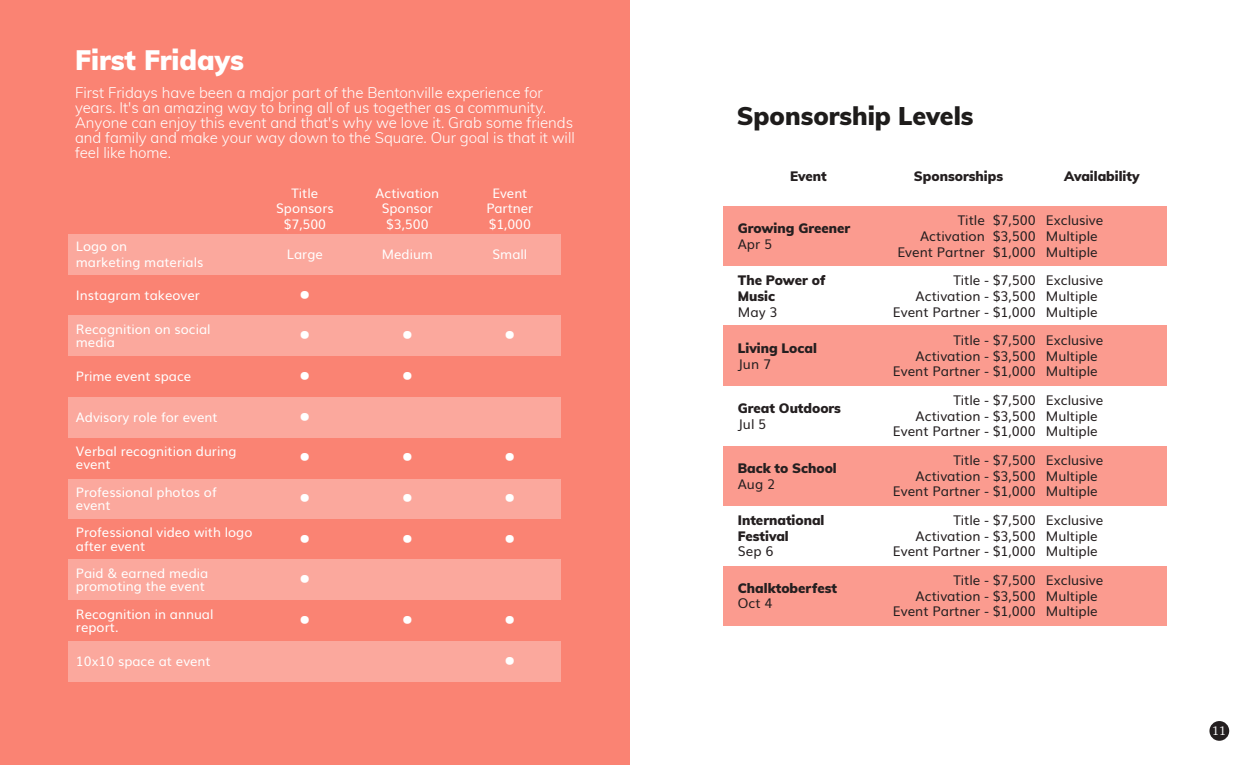
<style>
.page{position:relative;width:1260px;height:765px;background:#fff}
.page>*{position:absolute;margin:0;border:0;box-sizing:border-box;transform-origin:0 0}
.t1{font:700 50px "PT Mono";color:#fff}
.t2{font:900 27.5px "Muli";color:#fff}
.t3{font:900 25px "Muli";color:#1e1c1b}
.t4{font:300 15px/15px "Muli";color:#fff}
.t5{font:13.38px/15.6px "Muli";color:#241f20;text-align:right}
.t6{font:900 13.38px/15.6px "Muli";color:#241f20}
.t7{font:13.12px/15.2px "Muli";color:#fff}
.t8{font:12.5px "Charter";color:#fff}
</style>
<div class="page">
<div style="left:1209px;top:721px;width:20px;height:20px;background:#241f20;border-radius:50%"></div>
<div style="left:0;top:0;width:630px;height:765px;background:#fa8373"></div>
<div style="left:723px;top:206px;width:444px;height:60px;background:#fb9b8f"></div>
<div style="left:723px;top:326px;width:444px;height:60px;background:#fb9b8f"></div>
<div style="left:723px;top:446px;width:444px;height:60px;background:#fb9b8f"></div>
<div style="left:723px;top:566px;width:444px;height:59px;background:#fb9b8f"></div>
<div style="left:69px;top:234px;width:492px;height:41px;background:#fba89d"></div>
<div style="left:69px;top:316px;width:492px;height:40px;background:#fba89d"></div>
<div style="left:69px;top:397px;width:492px;height:40px;background:#fba89d"></div>
<div style="left:69px;top:479px;width:492px;height:39px;background:#fba89d"></div>
<div style="left:69px;top:559px;width:492px;height:41px;background:#fba89d"></div>
<div style="left:69px;top:641px;width:492px;height:41px;background:#fba89d"></div>
<h2 class="t2" style="left:75px;top:43px;width:171px">First Fridays</h2>
<p class="t4" style="left:75px;top:85px;width:501px">First Fridays have been a major part of the Bentonville experience for years. It's an amazing way to bring all of us together as a community.<br>Anyone can enjoy this event and that's why we love it. Grab some friends and family and make your way down to the Square. Our goal is that it will feel like home.</p>
<p class="t7" style="left:276px;top:185px;width:59px;text-align:center">Title<br>Sponsors $7,500</p>
<p class="t7" style="left:376px;top:185px;width:65px;text-align:center">Activation<br>Sponsor $3,500</p>
<p class="t7" style="left:486px;top:185px;width:49px;text-align:center">Event<br>Partner $1,000</p>
<p class="t7" style="left:76px;top:238px;width:129px">Logo on<br>marketing materials</p>
<p class="t7" style="left:287px;top:246px;width:37px">Large</p>
<p class="t7" style="left:382px;top:246px;width:53px">Medium</p>
<p class="t7" style="left:493px;top:246px;width:36px">Small</p>
<p class="t7" style="left:76px;top:286px;width:126px">Instagram takeover</p>
<h1 class="t1" style="left:290px;top:259px;width:31px">.</h1>
<p class="t7" style="left:76px;top:322px;width:136px;line-height:13.1px">Recognition on social media</p>
<h1 class="t1" style="left:290px;top:300px;width:31px">.</h1>
<h1 class="t1" style="left:392px;top:300px;width:31px">.</h1>
<h1 class="t1" style="left:495px;top:300px;width:31px">.</h1>
<p class="t7" style="left:76px;top:368px;width:117px">Prime event space</p>
<h1 class="t1" style="left:290px;top:340px;width:31px">.</h1>
<h1 class="t1" style="left:392px;top:340px;width:31px">.</h1>
<p class="t7" style="left:76px;top:409px;width:143px">Advisory role for event</p>
<h1 class="t1" style="left:290px;top:381px;width:31px">.</h1>
<p class="t7" style="left:76px;top:444px;width:162px;line-height:13.1px">Verbal recognition during event</p>
<h1 class="t1" style="left:290px;top:422px;width:31px">.</h1>
<h1 class="t1" style="left:392px;top:422px;width:31px">.</h1>
<h1 class="t1" style="left:495px;top:422px;width:31px">.</h1>
<p class="t7" style="left:76px;top:484px;width:142px;line-height:13.1px">Professional photos of event</p>
<h1 class="t1" style="left:290px;top:463px;width:31px">.</h1>
<h1 class="t1" style="left:392px;top:463px;width:31px">.</h1>
<h1 class="t1" style="left:495px;top:463px;width:31px">.</h1>
<p class="t7" style="left:76px;top:525px;width:178px;line-height:13.1px">Professional video with logo after event</p>
<h1 class="t1" style="left:290px;top:503px;width:31px">.</h1>
<h1 class="t1" style="left:392px;top:503px;width:31px">.</h1>
<h1 class="t1" style="left:495px;top:503px;width:31px">.</h1>
<p class="t7" style="left:76px;top:566px;width:134px;line-height:13.1px">Paid &amp; earned media promoting the event</p>
<h1 class="t1" style="left:290px;top:544px;width:31px">.</h1>
<p class="t7" style="left:76px;top:606px;width:139px;line-height:13.1px">Recognition in annual report.</p>
<h1 class="t1" style="left:290px;top:585px;width:31px">.</h1>
<h1 class="t1" style="left:392px;top:585px;width:31px">.</h1>
<h1 class="t1" style="left:495px;top:585px;width:31px">.</h1>
<p class="t7" style="left:76px;top:653px;width:136px">10x10 space at event</p>
<h1 class="t1" style="left:495px;top:625px;width:31px">.</h1>
<h3 class="t3" style="left:737px;top:100px;width:238px">Sponsorship Levels</h3>
<p class="t6" style="left:790px;top:168px;width:38px">Event</p>
<p class="t6" style="left:914px;top:168px;width:91px">Sponsorships</p>
<p class="t6" style="left:1064px;top:168px;width:77px">Availability</p>
<p class="t6" style="left:738px;top:220px;width:114px">Growing Greener</p>
<p class="t5" style="left:738px;top:235px;width:36px">Apr 5</p>
<p class="t5" style="left:897px;top:212px;width:140px">Title $7,500<br>Activation $3,500<br>Event Partner $1,000</p>
<p class="t5" style="left:1046px;top:212px;width:59px;text-align:left">Exclusive<br>Multiple<br>Multiple</p>
<p class="t6" style="left:738px;top:273px;width:89px">The Power of<br>Music</p>
<p class="t5" style="left:738px;top:303px;width:41px">May 3</p>
<p class="t6" style="left:738px;top:340px;width:81px">Living Local</p>
<p class="t5" style="left:738px;top:355px;width:35px">Jun 7</p>
<p class="t6" style="left:738px;top:400px;width:105px">Great Outdoors</p>
<p class="t5" style="left:738px;top:415px;width:30px">Jul 5</p>
<p class="t6" style="left:738px;top:460px;width:101px">Back to School</p>
<p class="t5" style="left:738px;top:475px;width:39px">Aug 2</p>
<p class="t6" style="left:738px;top:512px;width:88px">International<br>Festival</p>
<p class="t5" style="left:738px;top:543px;width:37px">Sep 6</p>
<p class="t6" style="left:738px;top:580px;width:101px">Chalktoberfest</p>
<p class="t5" style="left:738px;top:595px;width:36px">Oct 4</p>
<p class="t5" style="left:893px;top:272px;width:144px">Title - $7,500<br>Activation - $3,500<br>Event Partner - $1,000</p>
<p class="t5" style="left:1046px;top:272px;width:59px;text-align:left">Exclusive<br>Multiple<br>Multiple</p>
<p class="t5" style="left:893px;top:332px;width:144px">Title - $7,500<br>Activation - $3,500<br>Event Partner - $1,000</p>
<p class="t5" style="left:1046px;top:332px;width:59px;text-align:left">Exclusive<br>Multiple<br>Multiple</p>
<p class="t5" style="left:893px;top:391px;width:144px">Title - $7,500<br>Activation - $3,500<br>Event Partner - $1,000</p>
<p class="t5" style="left:1046px;top:391px;width:59px;text-align:left">Exclusive<br>Multiple<br>Multiple</p>
<p class="t5" style="left:893px;top:451px;width:144px">Title - $7,500<br>Activation - $3,500<br>Event Partner - $1,000</p>
<p class="t5" style="left:1046px;top:451px;width:59px;text-align:left">Exclusive<br>Multiple<br>Multiple</p>
<p class="t5" style="left:893px;top:511px;width:144px">Title - $7,500<br>Activation - $3,500<br>Event Partner - $1,000</p>
<p class="t5" style="left:1046px;top:511px;width:59px;text-align:left">Exclusive<br>Multiple<br>Multiple</p>
<p class="t5" style="left:893px;top:571px;width:144px">Title - $7,500<br>Activation - $3,500<br>Event Partner - $1,000</p>
<p class="t5" style="left:1046px;top:571px;width:59px;text-align:left">Exclusive<br>Multiple<br>Multiple</p>
<p class="t8" style="left:1212px;top:723px;width:15px">11</p>
</div>
